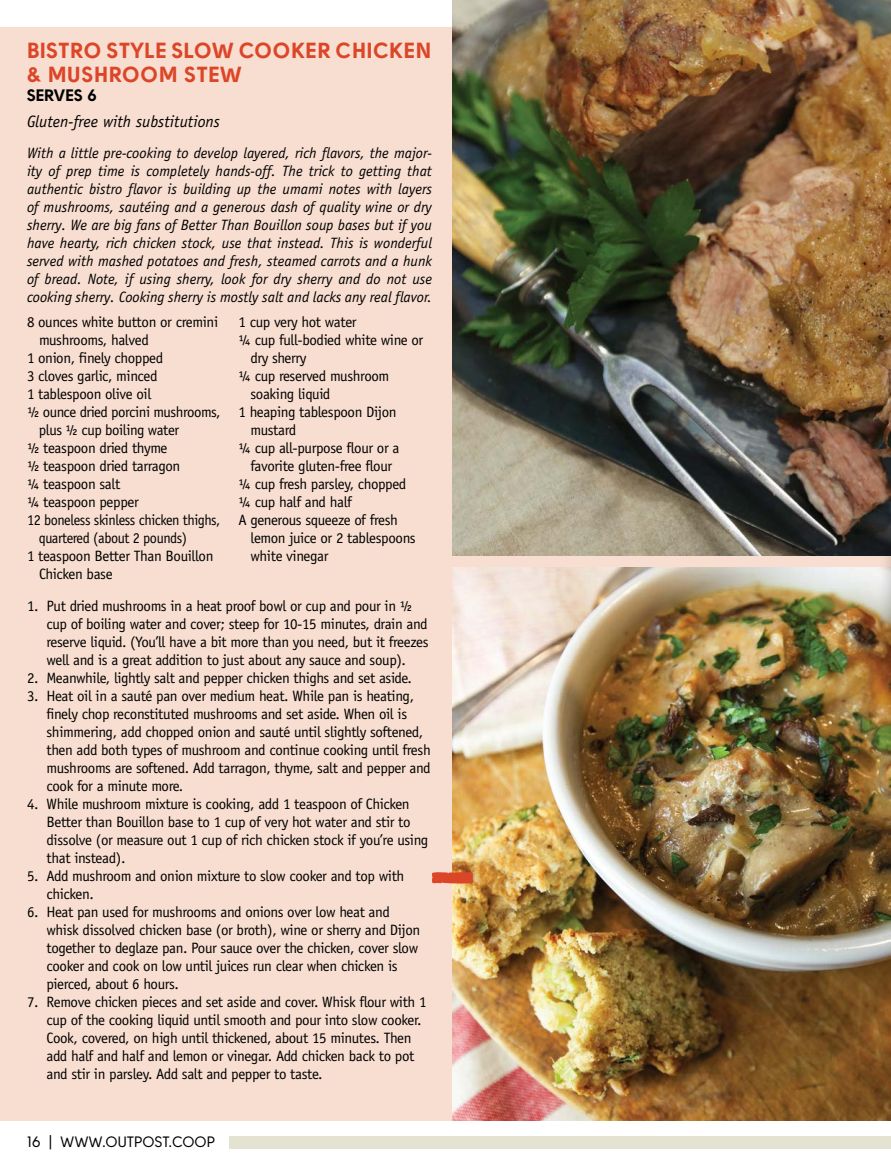
<style>
.page{position:relative;width:891px;height:1175px;background:#fff}
.page>*{position:absolute;margin:0;border:0;box-sizing:border-box;transform-origin:0 0}
.Feature_-_Recipe_int{font:900 21.75px/24px "Solomon";letter-spacing:.03em;color:#dc4628}
.Feature_-_Recipe_int-2{font:italic 16.5px "Officina Sans Std";color:#000}
.SERVES{font:900 16.5px "Solomon";color:#000}
.ingredients{font:15px/18px "Officina Sans Std";letter-spacing:-.025em;color:#000}
.recipe_title{font:italic 15px/18px "Officina Sans Std";color:#000;text-align:justify}
.ingredients-2{font:15px/18px "Officina Sans Std";letter-spacing:-.025em;color:#000;scale:.95 1}
.Bootstrap_Header_26p{font:15px "Solomon";color:#000}
</style>
<div class="page">
<div style="left:0;top:27px;width:891px;height:1093px;background:#f8ded0"></div>
<img style="left:452px;top:567px;width:439px;height:553px">
<img style="left:452px;top:0;width:439px;height:555px">
<div style="left:230px;top:1136px;width:661px;height:12px;background:#e4e2d1"></div>
<svg style="left:432px;top:871px;width:41px;height:13px"></svg>
<img style="left:868px;top:431px;width:23px;height:354px">
<p class="Feature_-_Recipe_int" style="left:27px;top:39px;width:406px">BISTRO STYLE SLOW COOKER CHICKEN &amp; MUSHROOM STEW</p>
<p class="SERVES" style="left:27px;top:86px;width:72px">SERVES 6</p>
<p class="Feature_-_Recipe_int-2" style="left:27px;top:111px;width:195px">Gluten-free with substitutions</p>
<p class="recipe_title" style="left:27px;top:144px;width:407px">With a little pre-cooking to develop layered, rich flavors, the major&shy;ity of prep time is completely hands-off. The trick to getting that authentic bistro flavor is building up the umami notes with layers of mushrooms, sautéing and a generous dash of quality wine or dry sherry. We are big fans of Better Than Bouillon soup bases but if you have hearty, rich chicken stock, use that instead. This is wonderful served with mashed potatoes and fresh, steamed carrots and a hunk of bread. Note, if using sherry, look for dry sherry and do not use cooking sherry. Cooking sherry is mostly salt and lacks any real flavor.</p>
<p class="ingredients" style="left:39px;top:313px;width:181px;text-indent:-12px">8 ounces white button or cremini mushrooms, halved</p>
<p class="ingredients" style="left:27px;top:349px;width:138px">1 onion, finely chopped</p>
<p class="ingredients" style="left:27px;top:367px;width:132px">3 cloves garlic, minced</p>
<p class="ingredients" style="left:27px;top:385px;width:126px">1 tablespoon olive oil</p>
<p class="ingredients" style="left:39px;top:403px;width:183px;text-indent:-12px">½ ounce dried porcini mushrooms, plus ½ cup boiling water</p>
<p class="ingredients" style="left:27px;top:439px;width:142px">½ teaspoon dried thyme</p>
<p class="ingredients" style="left:27px;top:457px;width:155px">½ teaspoon dried tarragon</p>
<p class="ingredients" style="left:27px;top:475px;width:95px">¼ teaspoon salt</p>
<p class="ingredients" style="left:27px;top:493px;width:113px">¼ teaspoon pepper</p>
<p class="ingredients-2" style="left:39px;top:511px;width:192px;text-indent:-12px">12 boneless skinless chicken thighs, quartered (about 2 pounds)</p>
<p class="ingredients" style="left:39px;top:547px;width:176px;text-indent:-12px">1 teaspoon Better Than Bouillon<br>Chicken base</p>
<p class="ingredients" style="left:238px;top:313px;width:120px">1 cup very hot water</p>
<p class="ingredients" style="left:250px;top:331px;width:174px;text-indent:-12px">¼ cup full-bodied white wine or dry sherry</p>
<p class="ingredients" style="left:250px;top:367px;width:140px;text-indent:-12px">¼ cup reserved mushroom soaking liquid</p>
<p class="ingredients" style="left:250px;top:403px;width:148px;text-indent:-12px">1 heaping tablespoon Dijon mustard</p>
<p class="ingredients" style="left:238px;top:439px;width:162px;text-align:center">¼ cup all-purpose flour or a favorite gluten-free flour</p>
<p class="ingredients" style="left:238px;top:475px;width:169px">¼ cup fresh parsley, chopped</p>
<p class="ingredients" style="left:238px;top:493px;width:115px">¼ cup half and half</p>
<p class="ingredients" style="left:250px;top:511px;width:167px;text-indent:-12px">A generous squeeze of fresh lemon juice or 2 tablespoons white vinegar</p>
<p class="ingredients" style="left:46px;top:596px;width:384px;text-indent:-20px">1. Put dried mushrooms in a heat proof bowl or cup and pour in ½ cup of boiling water and cover; steep for 10-15 minutes, drain and reserve liquid. (You’ll have a bit more than you need, but it freezes well and is a great addition to just about any sauce and soup).</p>
<p class="ingredients" style="left:27px;top:668px;width:386px">2. Meanwhile, lightly salt and pepper chicken thighs and set aside.</p>
<p class="ingredients" style="left:46px;top:686px;width:386px;text-indent:-20px">3. Heat oil in a sauté pan over medium heat. While pan is heating, finely chop reconstituted mushrooms and set aside. When oil is shimmering, add chopped onion and sauté until slightly softened, then add both types of mushroom and continue cooking until fresh mushrooms are softened. Add tarragon, thyme, salt and pepper and cook for a minute more.</p>
<p class="ingredients" style="left:46px;top:794px;width:383px;text-indent:-20px">4. While mushroom mixture is cooking, add 1 teaspoon of Chicken Better than Bouillon base to 1 cup of very hot water and stir to dissolve (or measure out 1 cup of rich chicken stock if you’re using that instead).</p>
<p class="ingredients" style="left:46px;top:866px;width:359px;text-indent:-20px">5. Add mushroom and onion mixture to slow cooker and top with chicken.</p>
<p class="ingredients" style="left:46px;top:902px;width:375px;text-indent:-20px">6. Heat pan used for mushrooms and onions over low heat and whisk dissolved chicken base (or broth), wine or sherry and Dijon together to deglaze pan. Pour sauce over the chicken, cover slow cooker and cook on low until juices run clear when chicken is pierced, about 6 hours.</p>
<p class="ingredients" style="left:46px;top:992px;width:382px;text-indent:-20px">7. Remove chicken pieces and set aside and cover. Whisk flour with 1 cup of the cooking liquid until smooth and pour into slow cooker.<br>Cook, covered, on high until thickened, about 15 minutes. Then add half and half and lemon or vinegar. Add chicken back to pot and stir in parsley. Add salt and pepper to taste.</p>
<p class="Bootstrap_Header_26p" style="left:27px;top:1134px;width:190px">16 | WWW.OUTPOST.COOP</p>
</div>
